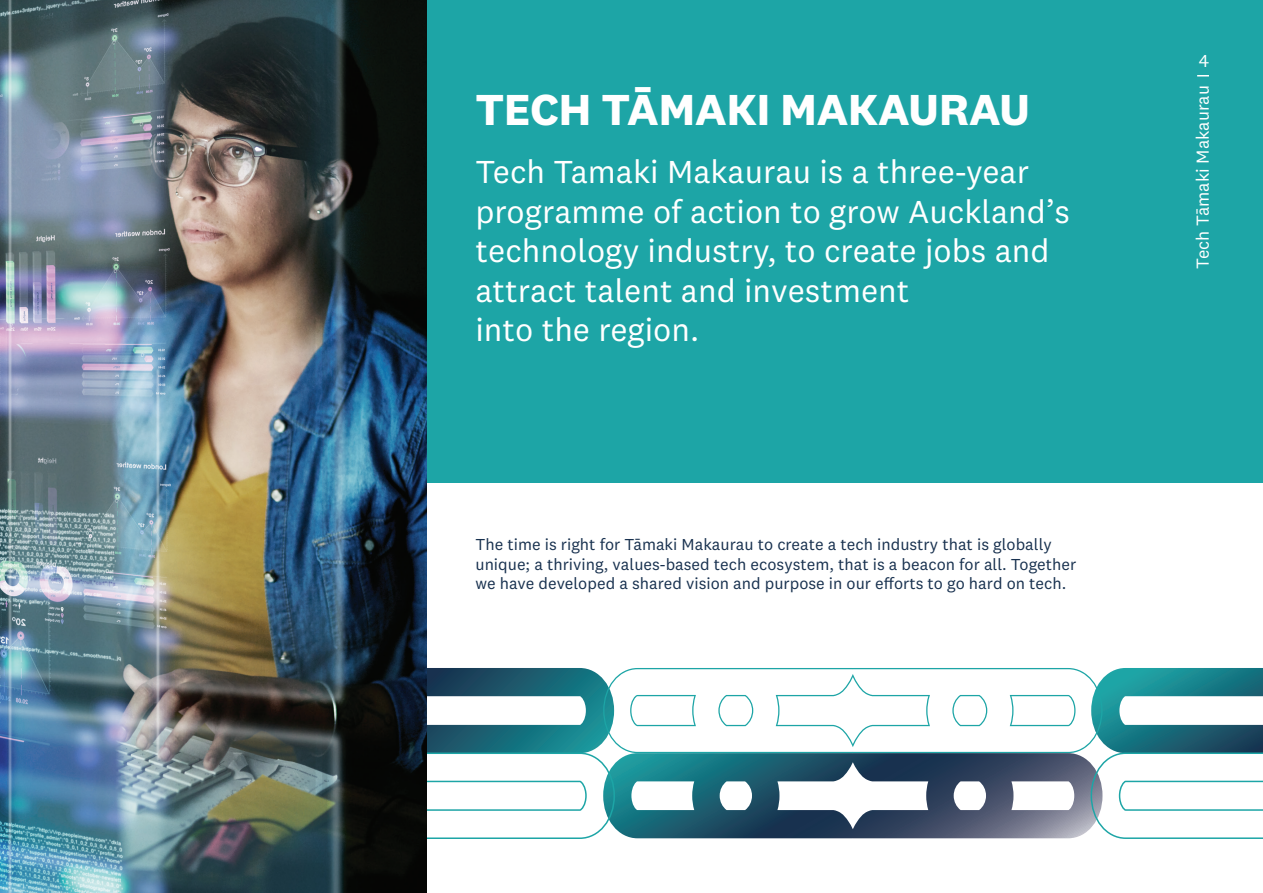
<style>
.page{position:relative;width:1263px;height:893px;background:#fff}
.page>*{position:absolute;margin:0;border:0;box-sizing:border-box;transform-origin:0 0}
.t1{font:700 45px "National 2";color:#fff}
.t2{font:33px/39.6px "National 2";color:#fff}
.t3{font:18px "National 2";color:#fff}
.t4{font:16.5px/19.8px "National 2";color:#18314f}
</style>
<div class="page">
<div style="left:427px;top:0;width:836px;height:482px;background:#1da5a6"></div>
<svg style="left:1197px;top:75px;width:12px;height:2px"></svg>
<svg style="left:427px;top:668px;width:836px;height:84px"></svg>
<svg style="left:427px;top:752px;width:836px;height:87px"></svg>
<img style="left:0;top:1px;width:427px;height:892px">
<h1 class="t1" style="left:475px;top:81px;width:556px">TECH TĀMAKI MAKAURAU</h1>
<h2 class="t2" style="left:475px;top:152px;width:596px">Tech Tamaki Makaurau is a three-year programme of action to grow Auckland’s technology industry, to create jobs and attract talent and investment<br>into the region.</h2>
<p class="t4" style="left:475px;top:534px;width:602px">The time is right for Tāmaki Makaurau to create a tech industry that is globally unique; a thriving, values-based tech ecosystem, that is a beacon for all. Together we have developed a shared vision and purpose in our efforts to go hard on tech.</p>
<p class="t3" style="left:1199px;top:50px;width:12px">4</p>
<p class="t3" style="left:1192px;top:269px;width:185px;rotate:-90deg">Tech Tāmaki Makaurau</p>
</div>
